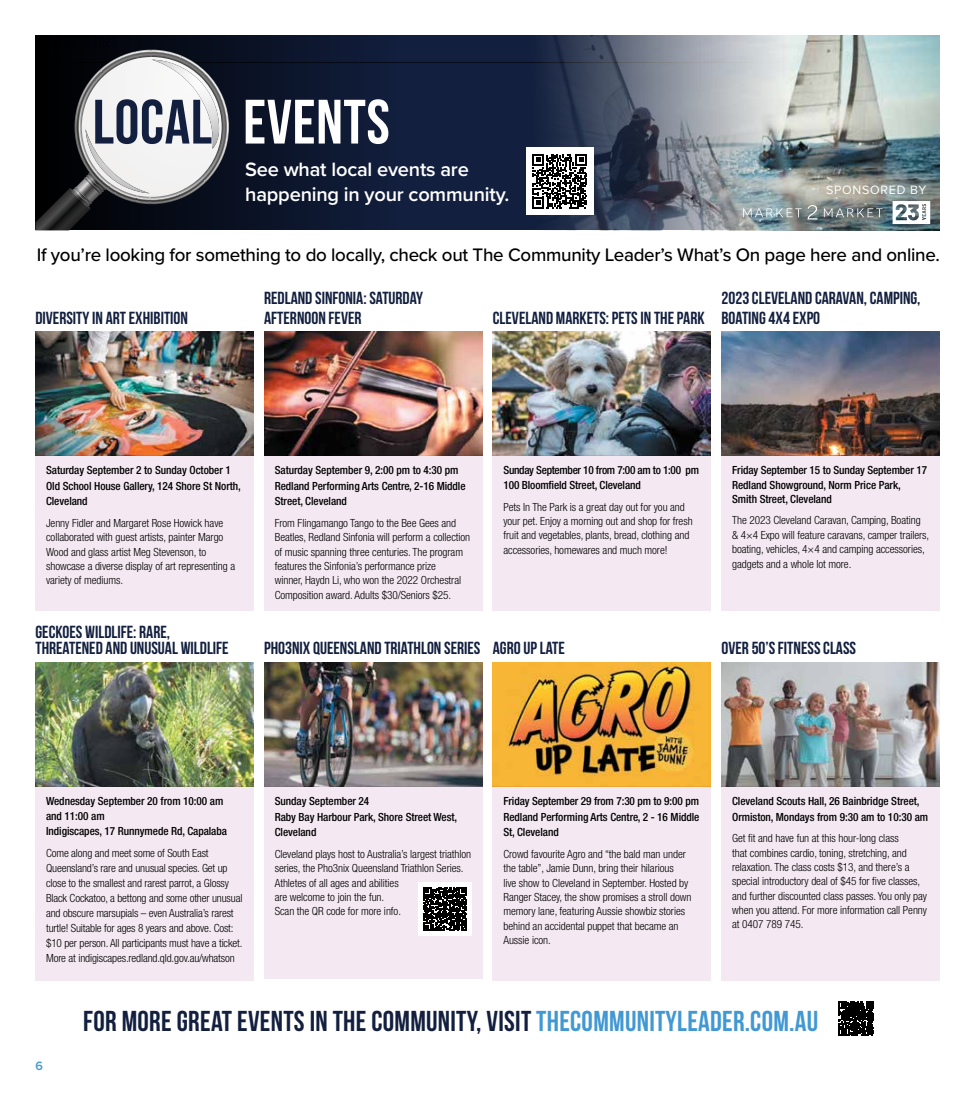
<style>
.page{position:relative;width:975px;height:1099px;background:#fff}
.page>*{position:absolute;margin:0;border:0;box-sizing:border-box;transform-origin:0 0}
.t1{font:62.5px "Bebas Neue";letter-spacing:.01em;color:#fff}
.t2{font:28.75px "Bebas Neue";letter-spacing:.01em;color:#121f3e}
.t3{font:600 20px/24.2px "Proxima Nova";letter-spacing:-.01em;color:#fff}
.t4{font:500 18.75px "Proxima Nova";letter-spacing:-.015em;color:#000}
.t5{font:17.5px/20px "Bebas Neue";color:#121f3e}
.t6{font:12.5px "Proxima Nova";letter-spacing:.06em;color:#fff}
.t7{font:600 12.5px "Proxima Nova";color:#4198d3}
.t8{font:300 condensed 11.25px/14.4px "Helvetica Neue LT Pro";letter-spacing:-.005em;color:#000}
.t9{font:500 condensed 11.25px/15.6px "Helvetica Neue LT Pro";letter-spacing:-.005em;color:#000}
.s1{color:#121f3e}
.s2{color:#4198d3}
</style>
<div class="page">
<div style="left:35px;top:35px;width:904px;height:195px;background:#121f3e"></div>
<div style="left:35px;top:35px;width:362px;height:195px;background:linear-gradient(to right,#000,#111e3d)"></div>
<img style="left:532px;top:35px;width:407px;height:195px">
<svg style="left:35px;top:50px;width:194px;height:180px;background:#7b7c7e"></svg>
<svg style="left:743px;top:208px;width:58px;height:9px"></svg>
<svg style="left:807px;top:205px;width:10px;height:14px"></svg>
<svg style="left:823px;top:208px;width:59px;height:9px"></svg>
<svg style="left:892px;top:201px;width:38px;height:23px"></svg>
<img style="left:35px;top:331px;width:218px;height:124px">
<img style="left:35px;top:662px;width:218px;height:124px">
<img style="left:264px;top:662px;width:218px;height:124px">
<img style="left:493px;top:662px;width:217px;height:124px">
<img style="left:721px;top:662px;width:218px;height:124px">
<img style="left:264px;top:331px;width:218px;height:124px">
<img style="left:493px;top:331px;width:217px;height:124px">
<img style="left:721px;top:331px;width:218px;height:124px">
<div style="left:35px;top:455px;width:218px;height:156px;background:#f4e9f3"></div>
<div style="left:35px;top:786px;width:218px;height:195px;background:#f4e9f3"></div>
<div style="left:264px;top:786px;width:218px;height:192px;background:#f4e9f3"></div>
<div style="left:493px;top:786px;width:217px;height:195px;background:#f4e9f3"></div>
<div style="left:721px;top:786px;width:218px;height:195px;background:#f4e9f3"></div>
<div style="left:264px;top:455px;width:218px;height:156px;background:#f4e9f3"></div>
<div style="left:493px;top:455px;width:217px;height:156px;background:#f4e9f3"></div>
<div style="left:721px;top:455px;width:218px;height:156px;background:#f4e9f3"></div>
<div style="left:526px;top:147px;width:67px;height:68px;background:#fff"></div>
<svg style="left:532px;top:154px;width:55px;height:54px"></svg>
<svg style="left:838px;top:1001px;width:35px;height:34px"></svg>
<div style="left:418px;top:882px;width:53px;height:53px;background:#fff"></div>
<svg style="left:423px;top:887px;width:44px;height:43px"></svg>
<h1 class="t1" style="left:93px;top:88px;width:298px"><span class="s1">LOCAL</span> EVENTS</h1>
<h3 class="t3" style="left:245px;top:157px;width:265px">See what local events are happening in your community.</h3>
<p class="t6" style="left:826px;top:181px;width:102px">SPONSORED BY</p>
<h3 class="t4" style="left:37px;top:240px;width:904px">If you’re looking for something to do locally, check out The Community Leader’s What’s On page here and online.</h3>
<h3 class="t5" style="left:35px;top:307px;width:154px">DIVERSITY IN ART EXHIBITION</h3>
<h3 class="t5" style="left:264px;top:287px;width:160px">REDLAND SINFONIA: SATURDAY<br>AFTERNOON FEVER</h3>
<h3 class="t5" style="left:493px;top:307px;width:213px">CLEVELAND MARKETS: PETS IN THE PARK</h3>
<h3 class="t5" style="left:721px;top:287px;width:200px">2023 CLEVELAND CARAVAN, CAMPING,<br>BOATING 4X4 EXPO</h3>
<p class="t9" style="left:46px;top:462px;width:196px">Saturday September 2 to Sunday October 1<br>Old School House Gallery, 124 Shore St North,<br>Cleveland</p>
<p class="t8" style="left:46px;top:515px;width:190px">Jenny Fidler and Margaret Rose Howick have collaborated with guest artists, painter Margo Wood and glass artist Meg Stevenson, to showcase a diverse display of art representing a variety of mediums.</p>
<h3 class="t5" style="left:35px;top:623px;width:195px;line-height:16.2px">GECKOES WILDLIFE: RARE,<br>THREATENED AND UNUSUAL WILDLIFE</h3>
<p class="t9" style="left:275px;top:462px;width:192px">Saturday September 9, 2:00 pm to 4:30 pm<br>Redland Performing Arts Centre, 2-16 Middle<br>Street, Cleveland</p>
<p class="t8" style="left:275px;top:515px;width:197px">From Flingamango Tango to the Bee Gees and Beatles, Redland Sinfonia will perform a collection of music spanning three centuries. The program features the Sinfonia’s performance prize<br>winner, Haydn Li, who won the 2022 Orchestral Composition award. Adults $30/Seniors $25.</p>
<p class="t9" style="left:503px;top:462px;width:197px;line-height:15px">Sunday September 10 from 7:00 am to 1:00 pm<br>100 Bloomfield Street, Cleveland</p>
<p class="t8" style="left:503px;top:499px;width:191px">Pets In The Park is a great day out for you and your pet. Enjoy a morning out and shop for fresh fruit and vegetables, plants, bread, clothing and accessories, homewares and much more!</p>
<p class="t9" style="left:732px;top:463px;width:196px;line-height:14.4px">Friday September 15 to Sunday September 17<br>Redland Showground, Norm Price Park,<br>Smith Street, Cleveland</p>
<p class="t8" style="left:732px;top:513px;width:199px">The 2023 Cleveland Caravan, Camping, Boating &amp; 4×4 Expo will feature caravans, camper trailers, boating, vehicles, 4×4 and camping accessories, gadgets and a whole lot more.</p>
<h3 class="t5" style="left:264px;top:637px;width:302px">PHO3NIX QUEENSLAND TRIATHLON SERIES AGRO UP LATE</h3>
<h3 class="t5" style="left:721px;top:637px;width:136px">OVER 50’S FITNESS CLASS</h3>
<p class="t9" style="left:46px;top:793px;width:182px;line-height:15px">Wednesday September 20 from 10:00 am and 11:00 am<br>Indigiscapes, 17 Runnymede Rd, Capalaba</p>
<p class="t8" style="left:46px;top:845px;width:198px;line-height:15px">Come along and meet some of South East Queensland’s rare and unusual species. Get up close to the smallest and rarest parrot, a Glossy Black Cockatoo, a bettong and some other unusual and obscure marsupials – even Australia’s rarest turtle! Suitable for ages 8 years and above. Cost: $10 per person. All participants must have a ticket.<br>More at indigiscapes.redland.qld.gov.au/whatson</p>
<p class="t9" style="left:275px;top:793px;width:184px">Sunday September 24<br>Raby Bay Harbour Park, Shore Street West,<br>Cleveland</p>
<p class="t8" style="left:275px;top:846px;width:198px">Cleveland plays host to Australia’s largest triathlon series, the Pho3nix Queensland Triathlon Series.<br>Athletes of all ages and abilities<br>are welcome to join the fun.<br>Scan the QR code for more info.</p>
<p class="t9" style="left:503px;top:793px;width:197px;text-align:justify">Friday September 29 from 7:30 pm to 9:00 pm Redland Performing Arts Centre, 2 - 16 Middle St, Cleveland</p>
<p class="t8" style="left:503px;top:846px;width:189px">Crowd favourite Agro and “the bald man under the table”, Jamie Dunn, bring their hilarious<br>live show to Cleveland in September. Hosted by Ranger Stacey, the show promises a stroll down memory lane, featuring Aussie showbiz stories behind an accidental puppet that became an Aussie icon.</p>
<p class="t9" style="left:732px;top:793px;width:197px">Cleveland Scouts Hall, 26 Bainbridge Street,<br>Ormiston, Mondays from 9:30 am to 10:30 am</p>
<p class="t8" style="left:732px;top:830px;width:196px">Get fit and have fun at this hour-long class<br>that combines cardio, toning, stretching, and relaxation. The class costs $13, and there’s a special introductory deal of $45 for five classes, and further discounted class passes. You only pay when you attend. For more information call Penny at 0407 789 745.</p>
<p class="t7" style="left:35px;top:1056px;width:9px">6</p>
<h2 class="t2" style="left:83px;top:1005px;width:736px">FOR MORE GREAT EVENTS IN THE COMMUNITY, VISIT <span class="s2">THECOMMUNITYLEADER.COM.AU</span></h2>
</div>
